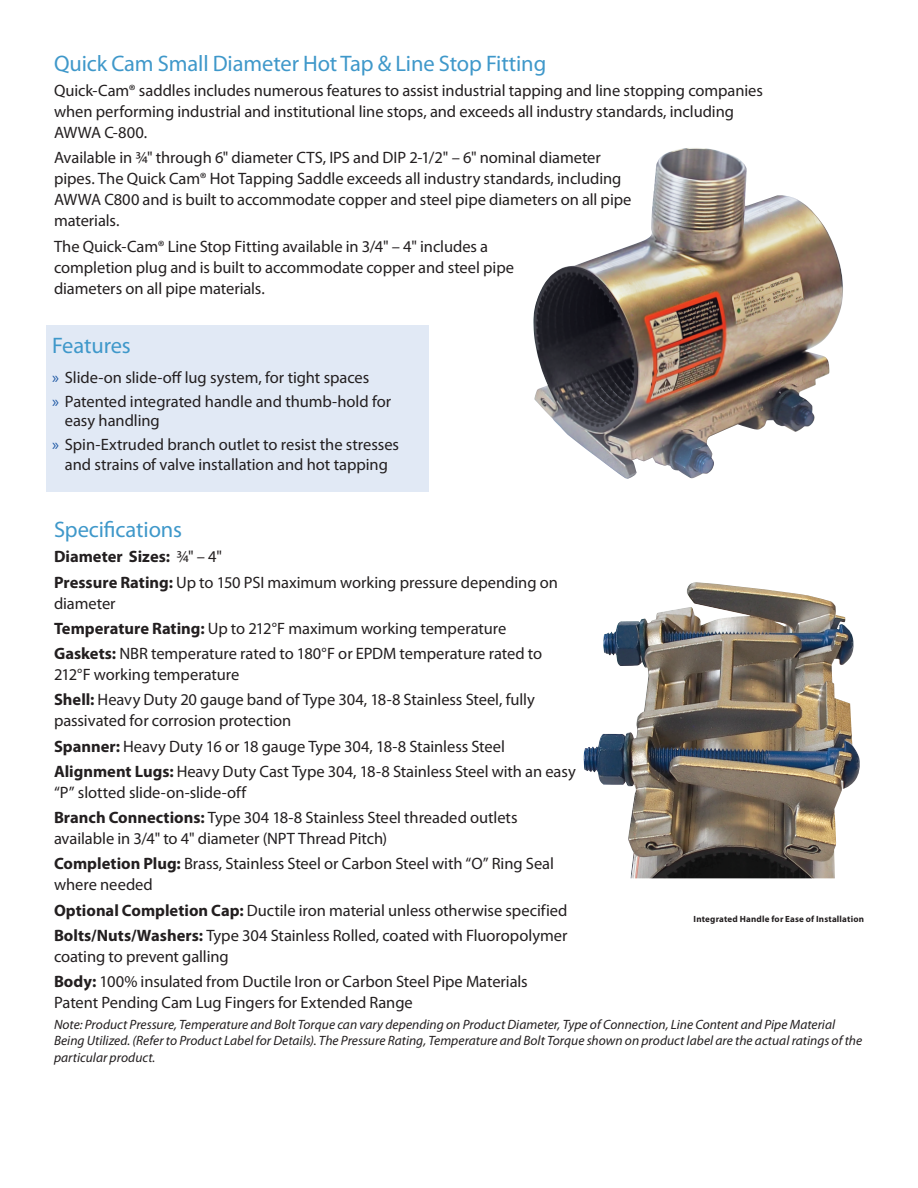
<style>
.page{position:relative;width:918px;height:1188px;background:#fff}
.page>*{position:absolute;margin:0;border:0;box-sizing:border-box;transform-origin:0 0}
.Body{font:22.5px "Myriad Pro";letter-spacing:-.005em;color:#3f98ca}
.Section_Subhead_blue{font:22.5px "Myriad Pro";letter-spacing:-.005em;color:#3f98ca}
.Body-2{font:16.5px/21px "Myriad Pro";letter-spacing:-.005em;color:#231f20}
.Body-3{font:700 16.5px "Myriad Pro";color:#231f20}
.Note{font:italic 13.5px/16.5px "Myriad Pro";color:#231f20}
.Photo_Caption{font:700 9px "Myriad Pro";letter-spacing:.02em;color:#231f20}
.s1{color:#1e58a4}
.s2{font-weight:400}
.s3{font-weight:700}
</style>
<div class="page">
<img style="left:533px;top:148px;width:297px;height:331px">
<img style="left:583px;top:584px;width:277px;height:294px">
<div style="left:46px;top:326px;width:383px;height:166px;background:#e1e9f5"></div>
<p class="Body" style="left:54px;top:49px;width:494px">Quick Cam Small Diameter Hot Tap &amp; Line Stop Fitting</p>
<p class="Body-2" style="left:54px;top:80px;width:710px">Quick-Cam® saddles includes numerous features to assist industrial tapping and line stopping companies when performing industrial and institutional line stops, and exceeds all industry standards, including<br>AWWA C-800.</p>
<p class="Body-2" style="left:54px;top:147px;width:579px">Available in ¾" through 6" diameter CTS, IPS and DIP 2-1/2" – 6" nominal diameter pipes. The Quick Cam® Hot Tapping Saddle exceeds all industry standards, including AWWA C800 and is built to accommodate copper and steel pipe diameters on all pipe materials.</p>
<p class="Body-2" style="left:54px;top:235px;width:462px">The Quick-Cam® Line Stop Fitting available in 3/4" – 4" includes a completion plug and is built to accommodate copper and steel pipe diameters on all pipe materials.</p>
<p class="Section_Subhead_blue" style="left:52px;top:332px;width:80px">Features</p>
<p class="Body-2" style="left:52px;top:367px;width:319px"><span class="s1">»</span> Slide-on slide-off lug system, for tight spaces</p>
<p class="Body-2" style="left:65px;top:391px;width:328px;line-height:19.5px;text-indent:-13px"><span class="s1">»</span> Patented integrated handle and thumb-hold for easy handling</p>
<p class="Body-2" style="left:52px;top:435px;width:348px;line-height:19.5px;text-align:center"><span class="s1">»</span> Spin-Extruded branch outlet to resist the stresses and strains of valve installation and hot tapping</p>
<p class="Body" style="left:54px;top:516px;width:130px">Specifications</p>
<p class="Body-3" style="left:54px;top:546px;width:170px">Diameter Sizes: <span class="s2">¾" – 4"</span></p>
<p class="Body-2" style="left:54px;top:571px;width:505px"><span class="s3">Pressure Rating:</span> Up to 150 PSI maximum working pressure depending on diameter</p>
<p class="Body-2" style="left:54px;top:618px;width:454px"><span class="s3">Temperature Rating:</span> Up to 212°F maximum working temperature</p>
<p class="Body-2" style="left:54px;top:643px;width:490px"><span class="s3">Gaskets:</span> NBR temperature rated to 180°F or EPDM temperature rated to<br>212°F working temperature</p>
<p class="Body-2" style="left:54px;top:689px;width:482px"><span class="s3">Shell:</span> Heavy Duty 20 gauge band of Type 304, 18-8 Stainless Steel, fully passivated for corrosion protection</p>
<p class="Body-2" style="left:54px;top:735px;width:452px"><span class="s3">Spanner:</span> Heavy Duty 16 or 18 gauge Type 304, 18-8 Stainless Steel</p>
<p class="Body-2" style="left:54px;top:761px;width:523px"><span class="s3">Alignment Lugs:</span> Heavy Duty Cast Type 304, 18-8 Stainless Steel with an easy “P” slotted slide-on-slide-off</p>
<p class="Body-2" style="left:54px;top:807px;width:465px"><span class="s3">Branch Connections:</span> Type 304 18-8 Stainless Steel threaded outlets available in 3/4" to 4" diameter (NPT Thread Pitch)</p>
<p class="Body-2" style="left:54px;top:853px;width:501px"><span class="s3">Completion Plug:</span> Brass, Stainless Steel or Carbon Steel with “O” Ring Seal where needed</p>
<p class="Body-2" style="left:54px;top:899px;width:515px"><span class="s3">Optional Completion Cap:</span> Ductile iron material unless otherwise specified</p>
<p class="Body-2" style="left:54px;top:925px;width:515px"><span class="s3">Bolts/Nuts/Washers:</span> Type 304 Stainless Rolled, coated with Fluoropolymer coating to prevent galling</p>
<p class="Body-2" style="left:54px;top:971px;width:475px"><span class="s3">Body:</span> 100% insulated from Ductile Iron or Carbon Steel Pipe Materials<br>Patent Pending Cam Lug Fingers for Extended Range</p>
<p class="Note" style="left:54px;top:1016px;width:810px">Note: Product Pressure, Temperature and Bolt Torque can vary depending on Product Diameter, Type of Connection, Line Content and Pipe Material<br>Being Utilized. (Refer to Product Label for Details). The Pressure Rating, Temperature and Bolt Torque shown on product label are the actual ratings of the particular product.</p>
<p class="Photo_Caption" style="left:694px;top:913px;width:172px">Integrated Handle for Ease of Installation</p>
</div>
